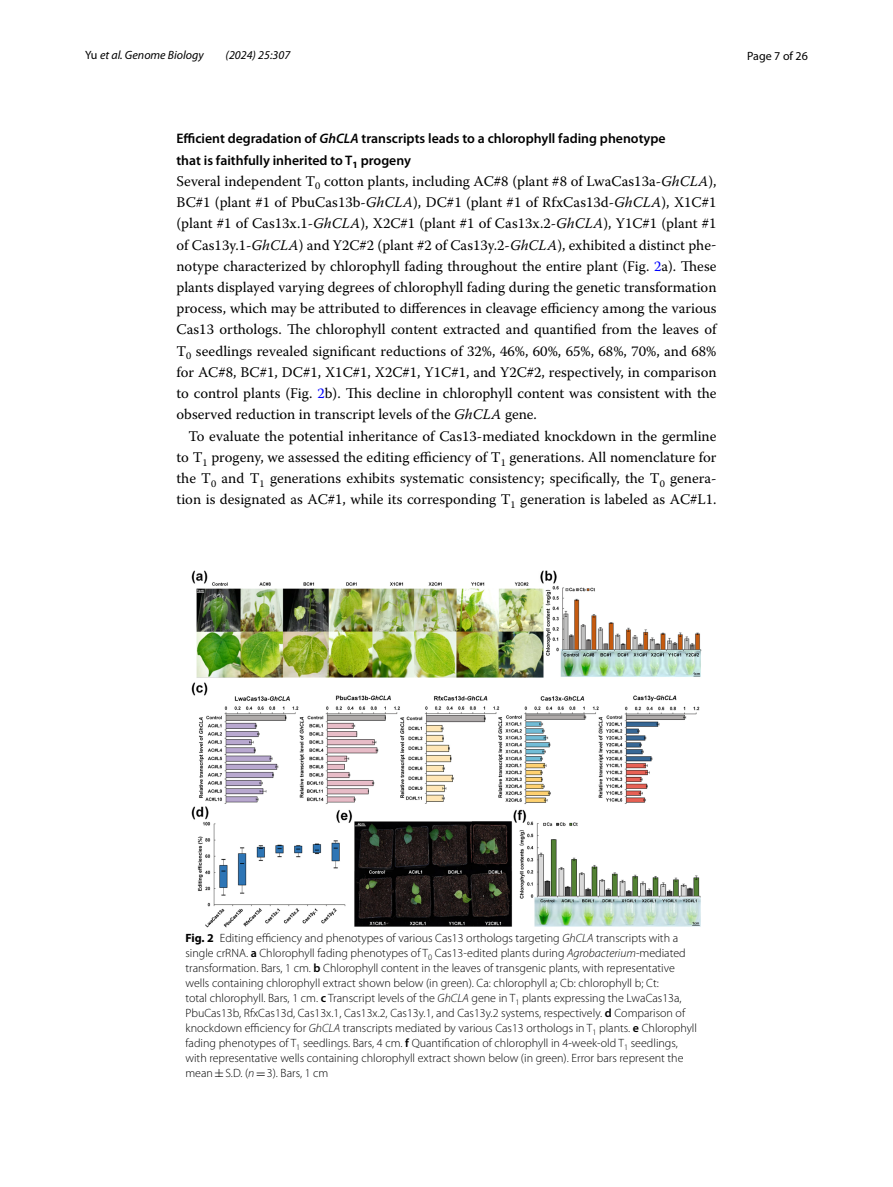
<style>
.page{position:relative;width:893px;height:1187px;background:#fff}
.page>*{position:absolute;margin:0;border:0;box-sizing:border-box;transform-origin:0 0}
.t1{font:14.7px/21.3px "Warnock Pro";color:#000;text-align:justify}
.t2{font:600 13.8px/21.1px "Myriad Pro";color:#000}
.t3{font:300 12px/15px "Myriad Pro";color:#000}
.t4{font:italic 12px "Myriad Pro";color:#000}
.t5{font:12px "Myriad Pro";color:#000}
.s1{font-style:normal}
.s2{font-style:italic}
.s3{color:#00f}
.s4{font-weight:700}
.s5{font-weight:600}
.s6{font-family:"MTSY";font-weight:400}
</style>
<div class="page">
<img style="left:191px;top:570px;width:511px;height:357px">
<p class="t4" style="left:85px;top:48px;width:120px"><span class="s1">Yu</span> et al. Genome Biology</p>
<p class="t4" style="left:226px;top:48px;width:66px">(2024) 25:307</p>
<p class="t5" style="left:747px;top:48px;width:62px">Page 7 of 26</p>
<p class="t2" style="left:176px;top:128px;width:491px">Efficient degradation of <span class="s2">GhCLA</span> transcripts leads to a chlorophyll fading phenotype that is faithfully inherited to T<sub>1</sub> progeny</p>
<p class="t1" style="left:176px;top:170px;width:542px">Several independent T<sub>0</sub> cotton plants, including AC#8 (plant #8 of LwaCas13a-<span class="s2">GhCLA</span>), BC#1 (plant #1 of PbuCas13b-<span class="s2">GhCLA</span>), DC#1 (plant #1 of RfxCas13d-<span class="s2">GhCLA</span>), X1C#1 (plant #1 of Cas13x.1-<span class="s2">GhCLA</span>), X2C#1 (plant #1 of Cas13x.2-<span class="s2">GhCLA</span>), Y1C#1 (plant #1 of Cas13y.1-<span class="s2">GhCLA</span>) and Y2C#2 (plant #2 of Cas13y.2-<span class="s2">GhCLA</span>), exhibited a distinct phe&shy;notype characterized by chlorophyll fading throughout the entire plant (Fig. <span class="s3">2</span>a). These plants displayed varying degrees of chlorophyll fading during the genetic transformation process, which may be attributed to differences in cleavage efficiency among the various Cas13 orthologs. The chlorophyll content extracted and quantified from the leaves of T<sub>0</sub> seedlings revealed significant reductions of 32%, 46%, 60%, 65%, 68%, 70%, and 68% for AC#8, BC#1, DC#1, X1C#1, X2C#1, Y1C#1, and Y2C#2, respectively, in comparison to control plants (Fig. <span class="s3">2</span>b). This decline in chlorophyll content was consistent with the observed reduction in transcript levels of the <span class="s2">GhCLA</span> gene.</p>
<p class="t1" style="left:176px;top:425px;width:542px;text-indent:12px">To evaluate the potential inheritance of Cas13-mediated knockdown in the germline to T<sub>1</sub> progeny, we assessed the editing efficiency of T<sub>1</sub> generations. All nomenclature for the T<sub>0</sub> and T<sub>1</sub> generations exhibits systematic consistency; specifically, the T<sub>0</sub> genera&shy;tion is designated as AC#1, while its corresponding T<sub>1</sub> generation is labeled as AC#L1.</p>
<p class="t3" style="left:185px;top:930px;width:513px"><span class="s4">Fig. 2</span> Editing efficiency and phenotypes of various Cas13 orthologs targeting <span class="s2">GhCLA</span> transcripts with a single crRNA. <span class="s5">a</span> Chlorophyll fading phenotypes of T<sub>0</sub> Cas13-edited plants during <span class="s2">Agrobacterium</span>-mediated transformation. Bars, 1 cm. <span class="s5">b</span> Chlorophyll content in the leaves of transgenic plants, with representative wells containing chlorophyll extract shown below (in green). Ca: chlorophyll a; Cb: chlorophyll b; Ct:<br>total chlorophyll. Bars, 1 cm. <span class="s5">c</span> Transcript levels of the <span class="s2">GhCLA</span> gene in T<sub>1</sub> plants expressing the LwaCas13a, PbuCas13b, RfxCas13d, Cas13x.1, Cas13x.2, Cas13y.1, and Cas13y.2 systems, respectively. <span class="s5">d</span> Comparison of knockdown efficiency for <span class="s2">GhCLA</span> transcripts mediated by various Cas13 orthologs in T<sub>1</sub> plants. <span class="s5">e</span> Chlorophyll fading phenotypes of T<sub>1</sub> seedlings. Bars, 4 cm. <span class="s5">f</span> Quantification of chlorophyll in 4-week-old T<sub>1</sub> seedlings, with representative wells containing chlorophyll extract shown below (in green). Error bars represent the mean<span class="s6">±</span>S.D. (<span class="s2">n</span><span class="s6">=</span>3). Bars, 1 cm</p>
</div>
